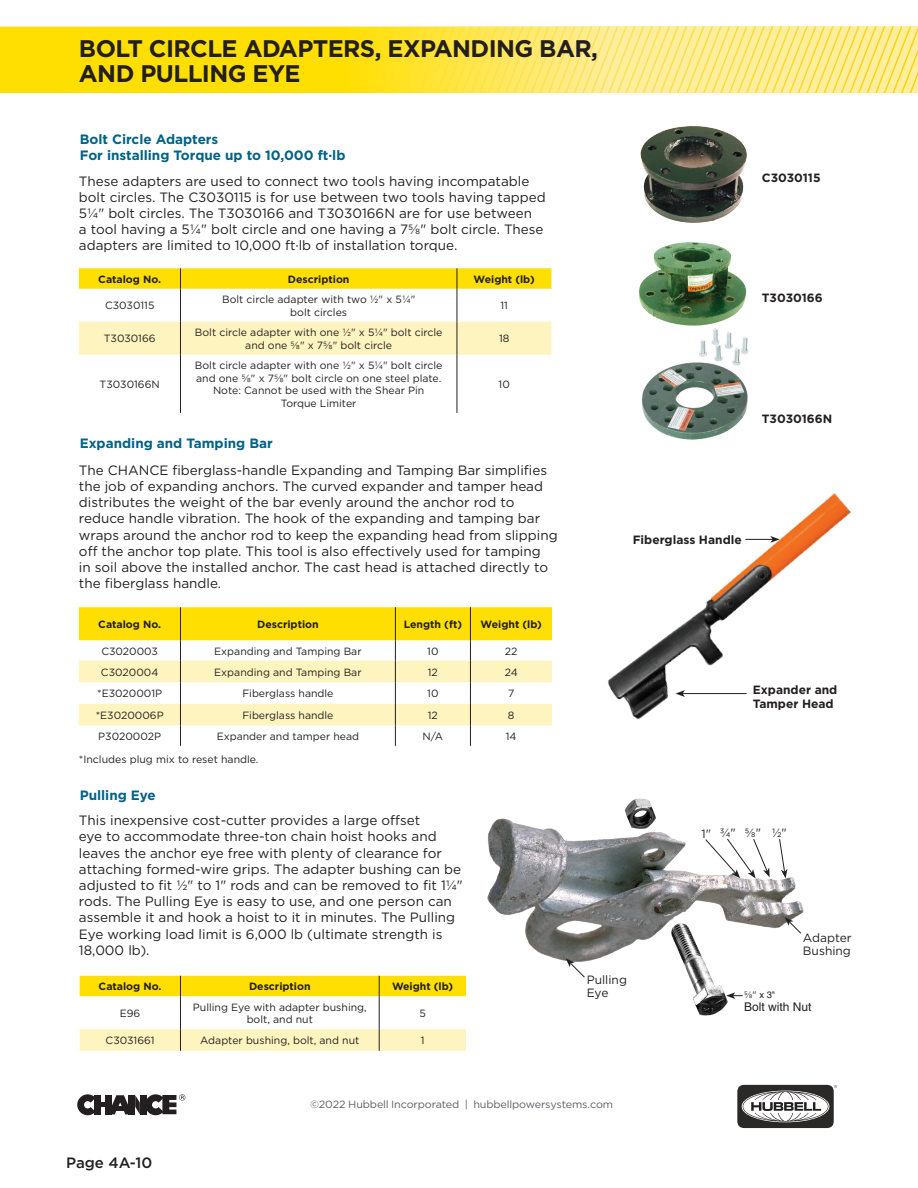
<style>
.page{position:relative;width:918px;height:1188px;background:#fff}
.page>*{position:absolute;margin:0;border:0;box-sizing:border-box;transform-origin:0 0}
.t1{font:700 24px/25.5px "Gotham";letter-spacing:-.025em;color:#231f20}
.t2{font:500 15px "Gotham";color:#231f20}
.t3{font:13.5px/16.2px "Gotham";color:#231f20}
.t4{font:700 13.5px "Gotham";color:#006285}
.t5{font:700 12px/14.4px "Gotham";color:#231f20}
.t6{font:12px/13.5px "Gotham";color:#231f20}
.t7{font:12px "Helvetica LT Std";color:#231f20}
.t8{font:10.5px/12.6px "Gotham";color:#231f20;text-align:center}
.t9{font:700 10.5px "Gotham";color:#231f20}
.t10{font:10.5px "Gotham";letter-spacing:-.015em;color:#5d6067}
.t11{font:9.3px "Gotham";color:#231f20}
.s1{font-family:"Helvetica LT Std"}
</style>
<div class="page">
<div style="left:0;top:27px;width:608px;height:66px;background:#ffdf01"></div>
<svg style="left:341px;top:26px;width:577px;height:67px;background:#ffe76c"></svg>
<div style="left:737px;top:1085px;width:97px;height:43px;background:#2a2928;border-radius:7px"></div>
<svg style="left:743px;top:1091px;width:85px;height:31px"></svg>
<svg style="left:77px;top:1094px;width:108px;height:21px"></svg>
<img style="left:640px;top:126px;width:107px;height:97px">
<img style="left:641px;top:328px;width:108px;height:112px">
<img style="left:654px;top:242px;width:35px;height:26px">
<div style="left:79px;top:322px;width:472px;height:33px;background:#fef4bf"></div>
<hr style="left:180px;top:289px;width:1px;height:33px;background:#231f20">
<hr style="left:180px;top:322px;width:1px;height:33px;background:#231f20">
<hr style="left:180px;top:355px;width:1px;height:58px;background:#231f20">
<svg style="left:79px;top:268px;width:472px;height:21px;background:#fedf08"></svg>
<hr style="left:457px;top:289px;width:1px;height:33px;background:#231f20">
<hr style="left:457px;top:322px;width:1px;height:33px;background:#231f20">
<hr style="left:457px;top:355px;width:1px;height:58px;background:#231f20">
<img style="left:608px;top:493px;width:243px;height:226px">
<hr style="left:683px;top:693px;width:63px;height:1px;background:#231f20">
<svg style="left:676px;top:690px;width:9px;height:7px"></svg>
<svg style="left:746px;top:536px;width:34px;height:7px"></svg>
<svg style="left:79px;top:607px;width:473px;height:139px"></svg>
<hr style="left:180px;top:996px;width:1px;height:33px;background:#231f20">
<div style="left:80px;top:976px;width:386px;height:20px;background:#ffdf01"></div>
<hr style="left:379px;top:996px;width:1px;height:33px;background:#231f20">
<svg style="left:80px;top:1029px;width:386px;height:22px;background:#fcf2bf"></svg>
<img style="left:487px;top:798px;width:317px;height:218px">
<svg style="left:785px;top:917px;width:17px;height:17px"></svg>
<svg style="left:726px;top:992px;width:17px;height:7px"></svg>
<svg style="left:566px;top:958px;width:19px;height:20px"></svg>
<svg style="left:779px;top:839px;width:8px;height:39px"></svg>
<svg style="left:705px;top:838px;width:65px;height:41px"></svg>
<p class="t1" style="left:79px;top:35px;width:521px">BOLT CIRCLE ADAPTERS, EXPANDING BAR,<br>AND PULLING EYE</p>
<p class="t4" style="left:80px;top:130px;width:140px">Bolt Circle Adapters</p>
<p class="t4" style="left:80px;top:146px;width:267px">For installing Torque up to 10,000 ft∙lb</p>
<p class="t3" style="left:79px;top:173px;width:468px">These adapters are used to connect two tools having incompatable bolt circles. The C3030115 is for use between two tools having tapped 51/4" bolt circles. The T3030166 and T3030166N are for use between<br>a tool having a 51/4" bolt circle and one having a 75/8" bolt circle. These adapters are limited to 10,000 ft∙lb of installation torque.</p>
<p class="t9" style="left:98px;top:272px;width:64px">Catalog No.</p>
<p class="t9" style="left:288px;top:272px;width:63px">Description</p>
<p class="t9" style="left:474px;top:272px;width:63px">Weight (lb)</p>
<p class="t8" style="left:105px;top:299px;width:51px">C3030115</p>
<p class="t8" style="left:222px;top:293px;width:195px">Bolt circle adapter with two 1/2" x 51/4" bolt circles</p>
<p class="t8" style="left:500px;top:299px;width:9px">11</p>
<p class="t8" style="left:104px;top:332px;width:53px">T3030166</p>
<p class="t8" style="left:195px;top:326px;width:249px">Bolt circle adapter with one 1/2" x 51/4" bolt circle and one 5/8" x 75/8" bolt circle</p>
<p class="t8" style="left:499px;top:332px;width:12px">18</p>
<p class="t8" style="left:100px;top:378px;width:62px">T3030166N</p>
<p class="t8" style="left:195px;top:359px;width:249px">Bolt circle adapter with one 1/2" x 51/4" bolt circle and one 5/8" x 75/8" bolt circle on one steel plate.<br>Note: Cannot be used with the Shear Pin Torque Limiter</p>
<p class="t8" style="left:499px;top:378px;width:13px">10</p>
<p class="t4" style="left:80px;top:434px;width:195px">Expanding and Tamping Bar</p>
<p class="t3" style="left:79px;top:462px;width:480px">The CHANCE fiberglass-handle Expanding and Tamping Bar simplifies the job of expanding anchors. The curved expander and tamper head distributes the weight of the bar evenly around the anchor rod to reduce handle vibration. The hook of the expanding and tamping bar wraps around the anchor rod to keep the expanding head from slipping off the anchor top plate. This tool is also effectively used for tamping<br>in soil above the installed anchor. The cast head is attached directly to the fiberglass handle.</p>
<p class="t9" style="left:98px;top:617px;width:64px">Catalog No.</p>
<p class="t9" style="left:257px;top:617px;width:63px">Description</p>
<p class="t9" style="left:404px;top:617px;width:60px">Length (ft)</p>
<p class="t9" style="left:481px;top:617px;width:63px">Weight (lb)</p>
<p class="t8" style="left:101px;top:644px;width:58px">C3020003</p>
<p class="t8" style="left:214px;top:644px;width:149px">Expanding and Tamping Bar</p>
<p class="t8" style="left:427px;top:644px;width:13px">10</p>
<p class="t8" style="left:505px;top:644px;width:14px">22</p>
<p class="t8" style="left:101px;top:665px;width:59px">C3020004</p>
<p class="t8" style="left:214px;top:665px;width:149px">Expanding and Tamping Bar</p>
<p class="t8" style="left:428px;top:665px;width:12px">12</p>
<p class="t8" style="left:505px;top:665px;width:15px">24</p>
<p class="t8" style="left:97px;top:687px;width:66px">*E3020001P</p>
<p class="t8" style="left:242px;top:687px;width:93px">Fiberglass handle</p>
<p class="t8" style="left:427px;top:687px;width:13px">10</p>
<p class="t8" style="left:508px;top:687px;width:8px">7</p>
<p class="t8" style="left:96px;top:709px;width:70px">*E3020006P</p>
<p class="t8" style="left:242px;top:709px;width:93px">Fiberglass handle</p>
<p class="t8" style="left:428px;top:709px;width:12px">12</p>
<p class="t8" style="left:508px;top:709px;width:8px">8</p>
<p class="t8" style="left:98px;top:730px;width:64px">P3020002P</p>
<p class="t8" style="left:217px;top:730px;width:144px">Expander and tamper head</p>
<p class="t8" style="left:423px;top:730px;width:22px">N/A</p>
<p class="t8" style="left:506px;top:730px;width:12px">14</p>
<p class="t8" style="left:79px;top:753px;width:181px">*Includes plug mix to reset handle.</p>
<p class="t4" style="left:80px;top:786px;width:78px">Pulling Eye</p>
<p class="t3" style="left:79px;top:812px;width:385px">This inexpensive cost-cutter provides a large offset<br>eye to accommodate three-ton chain hoist hooks and leaves the anchor eye free with plenty of clearance for attaching formed-wire grips. The adapter bushing can be adjusted to fit 1/2" to 1" rods and can be removed to fit 11/4" rods. The Pulling Eye is easy to use, and one person can assemble it and hook a hoist to it in minutes. The Pulling Eye working load limit is 6,000 lb (ultimate strength is 18,000 lb).</p>
<p class="t9" style="left:99px;top:980px;width:64px">Catalog No.</p>
<p class="t9" style="left:249px;top:980px;width:63px">Description</p>
<p class="t9" style="left:392px;top:980px;width:63px">Weight (lb)</p>
<p class="t8" style="left:120px;top:1007px;width:22px">E96</p>
<p class="t8" style="left:193px;top:1000px;width:175px">Pulling Eye with adapter bushing, bolt, and nut</p>
<p class="t8" style="left:419px;top:1007px;width:8px">5</p>
<p class="t8" style="left:106px;top:1034px;width:50px">C3031661</p>
<p class="t8" style="left:200px;top:1034px;width:161px">Adapter bushing, bolt, and nut</p>
<p class="t8" style="left:421px;top:1034px;width:5px">1</p>
<p class="t5" style="left:762px;top:171px;width:60px">C3030115</p>
<p class="t5" style="left:762px;top:290px;width:62px">T3030166</p>
<p class="t5" style="left:762px;top:411px;width:72px">T3030166N</p>
<p class="t5" style="left:633px;top:532px;width:110px">Fiberglass Handle</p>
<p class="t5" style="left:753px;top:683px;width:86px">Expander and<br>Tamper Head</p>
<p class="t6" style="left:587px;top:973px;width:42px">Pulling<br>Eye</p>
<p class="t6" style="left:701px;top:826px;width:11px">1"</p>
<p class="t6" style="left:720px;top:826px;width:18px">3/4"</p>
<p class="t6" style="left:745px;top:826px;width:18px">5/8"</p>
<p class="t6" style="left:772px;top:826px;width:17px">1/2"</p>
<p class="t6" style="left:803px;top:930px;width:50px">Adapter<br>Bushing</p>
<p class="t11" style="left:744px;top:989px;width:33px">5/8" <span class="s1">x 3"</span></p>
<p class="t7" style="left:744px;top:1000px;width:69px">Bolt with Nut</p>
<p class="t2" style="left:66px;top:1152px;width:88px">Page 4A-10</p>
<p class="t10" style="left:310px;top:1098px;width:304px">©2022 Hubbell Incorporated | hubbellpowersystems.com</p>
</div>
